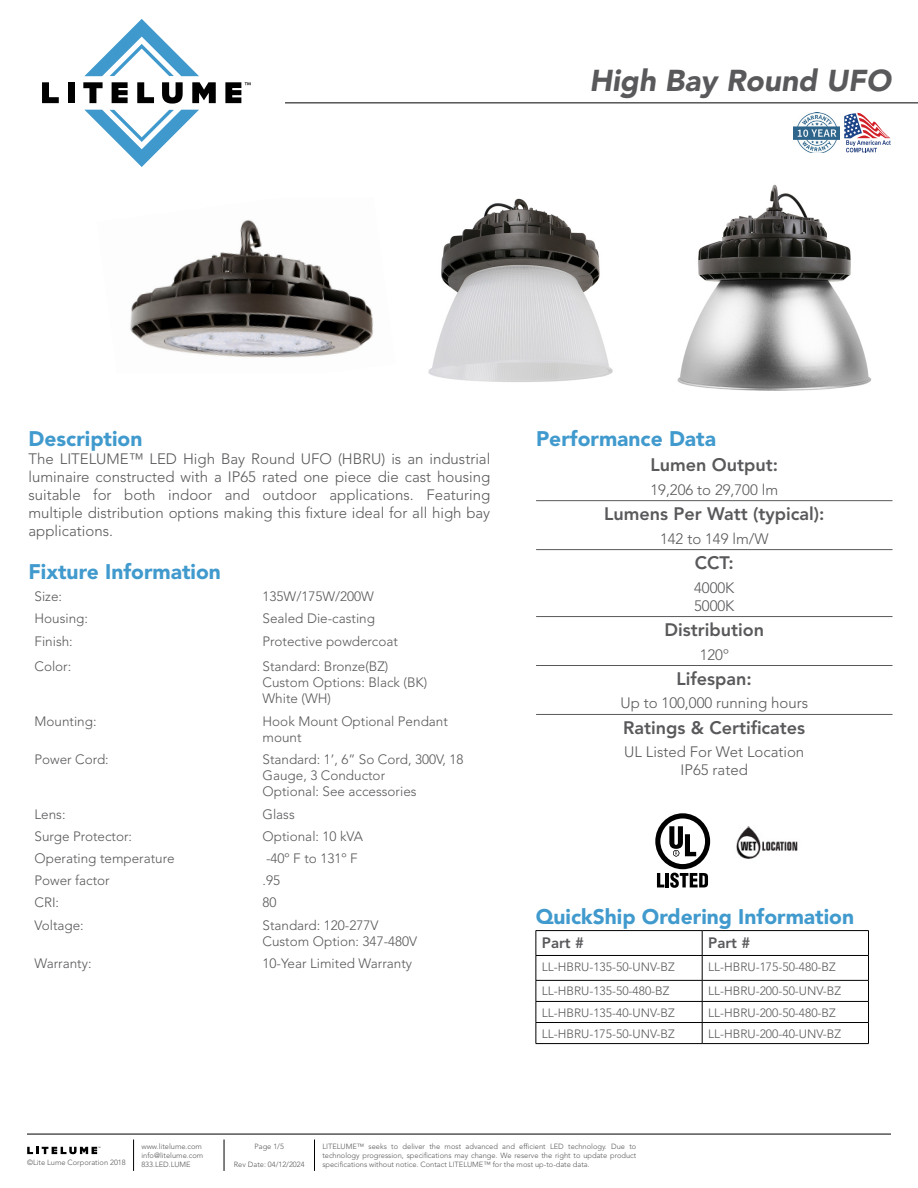
<style>
.page{position:relative;width:918px;height:1188px;background:#fff}
.page>*{position:absolute;margin:0;border:0;box-sizing:border-box;transform-origin:0 0}
.t1{font:italic 900 30px "Avenir LT Std";color:#59595c}
.t2{font:900 21px "Avenir LT Std";color:#419acd}
.t3{font:800 18px "Avenir LT Std";color:#59595c}
.t4{font:300 15px/18px "Avenir LT Std";color:#59595c;text-align:justify}
.t5{font:800 15px "Avenir LT Std";color:#59595c}
.t6{font:300 13.5px/16.2px "Avenir LT Std";color:#59595c}
.t7{font:300 12px "Avenir LT Std";color:#59595c}
.t8{font:300 7.5px/9px "Avenir LT Std";color:#59595c;text-align:justify}
</style>
<div class="page">
<hr style="left:27px;top:1134px;width:864px;height:1px;background:#000">
<hr style="left:285px;top:103px;width:633px;height:1px;background:#000">
<hr style="left:133px;top:1140px;width:1px;height:31px;background:#000">
<hr style="left:224px;top:1140px;width:1px;height:31px;background:#000">
<hr style="left:314px;top:1140px;width:1px;height:31px;background:#000">
<svg style="left:27px;top:1147px;width:73px;height:7px"></svg>
<svg style="left:42px;top:82px;width:17px;height:21px"></svg>
<div style="left:68px;top:82px;width:7px;height:21px;background:#000"></div>
<svg style="left:83px;top:82px;width:20px;height:21px"></svg>
<svg style="left:112px;top:82px;width:16px;height:21px"></svg>
<svg style="left:137px;top:82px;width:17px;height:21px"></svg>
<svg style="left:162px;top:82px;width:21px;height:22px"></svg>
<svg style="left:192px;top:82px;width:24px;height:21px"></svg>
<svg style="left:84px;top:19px;width:115px;height:57px"></svg>
<svg style="left:85px;top:110px;width:114px;height:57px"></svg>
<svg style="left:225px;top:82px;width:26px;height:21px"></svg>
<img style="left:428px;top:198px;width:185px;height:184px">
<img style="left:130px;top:220px;width:244px;height:138px">
<img style="left:677px;top:184px;width:195px;height:207px">
<img style="left:794px;top:112px;width:45px;height:41px">
<hr style="left:536px;top:500px;width:356px;height:1px;background:#59595c">
<hr style="left:536px;top:549px;width:356px;height:1px;background:#59595c">
<hr style="left:536px;top:616px;width:356px;height:1px;background:#59595c">
<hr style="left:536px;top:665px;width:356px;height:1px;background:#59595c">
<hr style="left:536px;top:714px;width:356px;height:1px;background:#59595c">
<img style="left:736px;top:827px;width:62px;height:32px">
<svg style="left:844px;top:113px;width:47px;height:39px"></svg>
<svg style="left:655px;top:813px;width:55px;height:75px"></svg>
<hr style="left:536px;top:930px;width:166px;height:1px;background:#000">
<hr style="left:702px;top:930px;width:167px;height:1px;background:#000">
<hr style="left:536px;top:955px;width:166px;height:1px;background:#000">
<hr style="left:702px;top:955px;width:167px;height:1px;background:#000">
<hr style="left:536px;top:980px;width:166px;height:1px;background:#000">
<hr style="left:702px;top:980px;width:167px;height:1px;background:#000">
<hr style="left:536px;top:1001px;width:166px;height:1px;background:#000">
<hr style="left:702px;top:1001px;width:167px;height:1px;background:#000">
<hr style="left:536px;top:1022px;width:166px;height:1px;background:#000">
<svg style="left:536px;top:931px;width:1px;height:112px"></svg>
<hr style="left:702px;top:1022px;width:167px;height:1px;background:#000">
<svg style="left:702px;top:931px;width:1px;height:112px"></svg>
<svg style="left:868px;top:931px;width:1px;height:112px"></svg>
<hr style="left:536px;top:1043px;width:166px;height:1px;background:#000">
<hr style="left:702px;top:1043px;width:167px;height:1px;background:#000">
<h1 class="t1" style="left:589px;top:62px;width:303px">High Bay Round UFO</h1>
<h2 class="t2" style="left:29px;top:426px;width:115px">Description</h2>
<p class="t4" style="left:29px;top:450px;width:463px">The LITELUME™ LED High Bay Round UFO (HBRU) is an industrial luminaire constructed with a IP65 rated one piece die cast housing suitable for both indoor and outdoor applications. Featuring multiple distribution options making this fixture ideal for all high bay applications.</p>
<h2 class="t2" style="left:29px;top:559px;width:194px">Fixture Information</h2>
<p class="t6" style="left:35px;top:588px;width:29px">Size:</p>
<p class="t6" style="left:263px;top:588px;width:113px">135W/175W/200W</p>
<p class="t6" style="left:35px;top:611px;width:55px">Housing:</p>
<p class="t6" style="left:263px;top:611px;width:114px">Sealed Die-casting</p>
<p class="t6" style="left:35px;top:633px;width:40px">Finish:</p>
<p class="t6" style="left:263px;top:633px;width:137px">Protective powdercoat</p>
<p class="t6" style="left:35px;top:658px;width:38px">Color:</p>
<p class="t6" style="left:263px;top:658px;width:166px">Standard: Bronze(BZ)<br>Custom Options: Black (BK)<br>White (WH)</p>
<p class="t6" style="left:35px;top:713px;width:64px">Mounting:</p>
<p class="t6" style="left:263px;top:713px;width:187px">Hook Mount Optional Pendant mount</p>
<p class="t6" style="left:35px;top:751px;width:76px">Power Cord:</p>
<p class="t6" style="left:263px;top:751px;width:202px">Standard: 1’, 6” So Cord, 300V, 18<br>Gauge, 3 Conductor<br>Optional: See accessories</p>
<p class="t6" style="left:35px;top:806px;width:33px">Lens:</p>
<p class="t6" style="left:263px;top:806px;width:34px">Glass</p>
<p class="t6" style="left:35px;top:828px;width:99px">Surge Protector:</p>
<p class="t6" style="left:263px;top:828px;width:102px">Optional: 10 kVA</p>
<p class="t6" style="left:35px;top:850px;width:142px">Operating temperature</p>
<p class="t6" style="left:266px;top:850px;width:93px">-40º F to 131º F</p>
<p class="t6" style="left:35px;top:873px;width:77px">Power factor</p>
<p class="t6" style="left:263px;top:873px;width:19px">.95</p>
<p class="t6" style="left:35px;top:895px;width:26px">CRI:</p>
<p class="t6" style="left:263px;top:895px;width:16px">80</p>
<p class="t6" style="left:35px;top:917px;width:51px">Voltage:</p>
<p class="t6" style="left:263px;top:917px;width:156px">Standard: 120-277V<br>Custom Option: 347-480V</p>
<p class="t6" style="left:35px;top:955px;width:59px">Warranty:</p>
<p class="t6" style="left:263px;top:955px;width:151px">10-Year Limited Warranty</p>
<h2 class="t2" style="left:536px;top:426px;width:181px">Performance Data</h2>
<h3 class="t3" style="left:650px;top:454px;width:129px">Lumen Output:</h3>
<p class="t4" style="left:650px;top:481px;width:129px">19,206 to 29,700 lm</p>
<h3 class="t3" style="left:604px;top:503px;width:222px">Lumens Per Watt (typical):</h3>
<p class="t4" style="left:660px;top:529px;width:110px">142 to 149 lm/W</p>
<h3 class="t3" style="left:695px;top:552px;width:40px">CCT:</h3>
<p class="t4" style="left:694px;top:578px;width:42px">4000K<br>5000K</p>
<h3 class="t3" style="left:664px;top:619px;width:101px">Distribution</h3>
<p class="t4" style="left:700px;top:645px;width:31px">120º</p>
<h3 class="t3" style="left:677px;top:668px;width:77px">Lifespan:</h3>
<p class="t4" style="left:620px;top:694px;width:189px">Up to 100,000 running hours</p>
<h3 class="t3" style="left:623px;top:717px;width:184px">Ratings &amp; Certificates</h3>
<p class="t4" style="left:624px;top:743px;width:182px;text-align:center">UL Listed For Wet Location<br>IP65 rated</p>
<h2 class="t2" style="left:536px;top:904px;width:320px">QuickShip Ordering Information</h2>
<p class="t5" style="left:542px;top:934px;width:44px">Part #</p>
<p class="t5" style="left:708px;top:934px;width:44px">Part #</p>
<p class="t7" style="left:542px;top:959px;width:134px">LL-HBRU-135-50-UNV-BZ</p>
<p class="t7" style="left:708px;top:959px;width:129px">LL-HBRU-175-50-480-BZ</p>
<p class="t7" style="left:542px;top:984px;width:129px">LL-HBRU-135-50-480-BZ</p>
<p class="t7" style="left:708px;top:984px;width:134px">LL-HBRU-200-50-UNV-BZ</p>
<p class="t7" style="left:542px;top:1005px;width:134px">LL-HBRU-135-40-UNV-BZ</p>
<p class="t7" style="left:708px;top:1005px;width:129px">LL-HBRU-200-50-480-BZ</p>
<p class="t7" style="left:542px;top:1026px;width:134px">LL-HBRU-175-50-UNV-BZ</p>
<p class="t7" style="left:708px;top:1026px;width:134px">LL-HBRU-200-40-UNV-BZ</p>
<p class="t8" style="left:141px;top:1142px;width:63px;text-align:left">www.litelume.com info@litelume.com<br>833.LED.LUME</p>
<p class="t8" style="left:255px;top:1142px;width:31px">Page 1/5</p>
<p class="t8" style="left:27px;top:1158px;width:100px">©Lite Lume Corporation 2018</p>
<p class="t8" style="left:234px;top:1160px;width:72px">Rev Date: 04/12/2024</p>
<p class="t8" style="left:322px;top:1142px;width:316px">LITELUME™ seeks to deliver the most advanced and efficient LED technology. Due to technology progression, specifications may change. We reserve the right to update product specifications without notice. Contact LITELUME™ for the most up-to-date data.</p>
</div>
